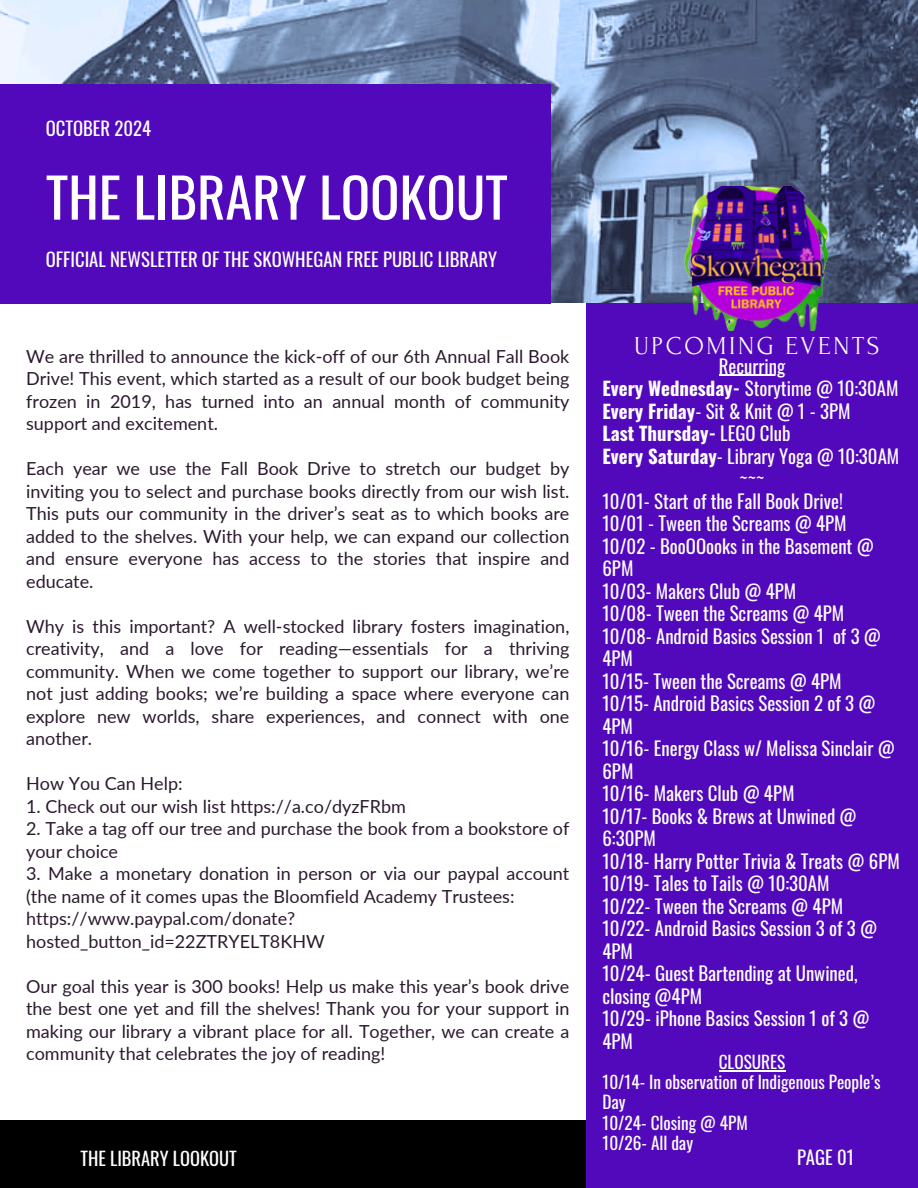
<style>
.page{position:relative;width:918px;height:1188px;background:#fff}
.page>*{position:absolute;margin:0;border:0;box-sizing:border-box;transform-origin:0 0}
.t1{font:54.45px "Oswald";color:#fff}
.t2{font:25.8px "Forum";letter-spacing:.1em;color:#fff}
.t3{font:18.75px/22.5px "Oswald";color:#fff}
.t4{font:700 18.75px "Oswald";color:#fff}
.t5{font:18.6px "Oswald";color:#fff}
.t6{font:18.45px "Oswald";color:#fff}
.t7{font:18px/22.5px "Lato";color:#2b192e;text-align:justify}
.t8{font:17.25px/20.2px "Oswald";color:#fff}
.s1{font-weight:700}
.s2{font-weight:400}
</style>
<div class="page">
<img style="left:0;top:0;width:918px;height:303px">
<div style="left:0;top:1120px;width:918px;height:68px;background:#000"></div>
<div style="left:586px;top:303px;width:332px;height:885px;background:#5208bb"></div>
<div style="left:0;top:84px;width:550px;height:219px;background:#5208bb"></div>
<img style="left:684px;top:187px;width:144px;height:144px">
<hr style="left:719px;top:375px;width:66px;height:1px;background:#fff">
<hr style="left:719px;top:1070px;width:66px;height:1px;background:#fff">
<p class="t5" style="left:46px;top:114px;width:107px">OCTOBER 2024</p>
<p class="t1" style="left:46px;top:155px;width:464px">THE LIBRARY LOOKOUT</p>
<p class="t5" style="left:46px;top:245px;width:453px">OFFICIAL NEWSLETTER OF THE SKOWHEGAN FREE PUBLIC LIBRARY</p>
<p class="t2" style="left:634px;top:332px;width:247px">UPCOMING EVENTS</p>
<h1 class="t7" style="left:26px;top:345px;width:545px">We are thrilled to announce the kick-off of our 6th Annual Fall Book Drive! This event, which started as a result of our book budget being frozen in 2019, has turned into an annual month of community support and excitement.</h1>
<h3 class="t7" style="left:26px;top:457px;width:545px">Each year we use the Fall Book Drive to stretch our budget by inviting you to select and purchase books directly from our wish list.<br>This puts our community in the driver’s seat as to which books are added to the shelves. With your help, we can expand our collection and ensure everyone has access to the stories that inspire and educate.</h3>
<p class="t7" style="left:26px;top:615px;width:545px">Why is this important? A well-stocked library fosters imagination, creativity, and a love for reading—essentials for a thriving community. When we come together to support our library, we’re not just adding books; we’re building a space where everyone can explore new worlds, share experiences, and connect with one another.</p>
<h2 class="t7" style="left:26px;top:772px;width:158px">How You Can Help:</h2>
<p class="t7" style="left:26px;top:795px;width:381px">1. Check out our wish list https://a.co/dyzFRbm</p>
<p class="t7" style="left:26px;top:817px;width:545px">2. Take a tag off our tree and purchase the book from a bookstore of your choice</p>
<p class="t7" style="left:26px;top:862px;width:545px">3. Make a monetary donation in person or via our paypal account (the name of it comes upas the Bloomfield Academy Trustees:</p>
<p class="t7" style="left:26px;top:907px;width:300px">https://www.paypal.com/donate? hosted_button_id=22ZTRYELT8KHW</p>
<p class="t7" style="left:26px;top:975px;width:545px">Our goal this year is 300 books! Help us make this year’s book drive the best one yet and fill the shelves! Thank you for your support in making our library a vibrant place for all. Together, we can create a community that celebrates the joy of reading!</p>
<p class="t3" style="left:719px;top:354px;width:68px">Recurring</p>
<p class="t3" style="left:603px;top:376px;width:298px"><span class="s1">Every Wednesday-</span> Storytime @ 10:30AM</p>
<p class="t3" style="left:603px;top:399px;width:249px"><span class="s1">Every Friday</span>- Sit &amp; Knit @ 1 - 3PM</p>
<p class="t4" style="left:603px;top:419px;width:190px">Last Thursday- <span class="s2">LEGO Club</span></p>
<p class="t3" style="left:603px;top:444px;width:298px"><span class="s1">Every Saturday</span>- Library Yoga @ 10:30AM</p>
<p class="t3" style="left:739px;top:466px;width:27px">~~~</p>
<p class="t3" style="left:603px;top:489px;width:242px">10/01- Start of the Fall Book Drive!</p>
<p class="t3" style="left:603px;top:511px;width:246px">10/01 - Tween the Screams @ 4PM</p>
<p class="t3" style="left:603px;top:534px;width:273px">10/02 - BooOOooks in the Basement @<br>6PM</p>
<p class="t3" style="left:603px;top:579px;width:195px">10/03- Makers Club @ 4PM</p>
<p class="t3" style="left:603px;top:601px;width:243px">10/08- Tween the Screams @ 4PM</p>
<p class="t3" style="left:603px;top:624px;width:280px">10/08- Android Basics Session 1 of 3 @<br>4PM</p>
<p class="t3" style="left:603px;top:669px;width:241px">10/15- Tween the Screams @ 4PM</p>
<p class="t3" style="left:603px;top:691px;width:274px">10/15- Android Basics Session 2 of 3 @<br>4PM</p>
<p class="t3" style="left:603px;top:736px;width:294px">10/16- Energy Class w/ Melissa Sinclair @<br>6PM</p>
<p class="t3" style="left:603px;top:781px;width:193px">10/16- Makers Club @ 4PM</p>
<p class="t3" style="left:603px;top:804px;width:256px">10/17- Books &amp; Brews at Unwined @<br>6:30PM</p>
<p class="t3" style="left:603px;top:849px;width:299px">10/18- Harry Potter Trivia &amp; Treats @ 6PM</p>
<p class="t3" style="left:603px;top:871px;width:229px">10/19- Tales to Tails @ 10:30AM</p>
<p class="t3" style="left:603px;top:894px;width:242px">10/22- Tween the Screams @ 4PM</p>
<p class="t3" style="left:603px;top:916px;width:276px">10/22- Android Basics Session 3 of 3 @<br>4PM</p>
<p class="t3" style="left:603px;top:961px;width:257px">10/24- Guest Bartending at Unwined, closing @4PM</p>
<p class="t3" style="left:603px;top:1006px;width:268px">10/29- iPhone Basics Session 1 of 3 @<br>4PM</p>
<p class="t8" style="left:719px;top:1051px;width:68px">CLOSURES</p>
<p class="t8" style="left:603px;top:1071px;width:280px">10/14- In observation of Indigenous People’s<br>Day</p>
<h3 class="t8" style="left:603px;top:1112px;width:147px">10/24- Closing @ 4PM</h3>
<h3 class="t8" style="left:603px;top:1132px;width:92px">10/26- All day</h3>
<p class="t6" style="left:80px;top:1144px;width:158px">THE LIBRARY LOOKOUT</p>
<p class="t3" style="left:797px;top:1145px;width:59px">PAGE 01</p>
</div>
